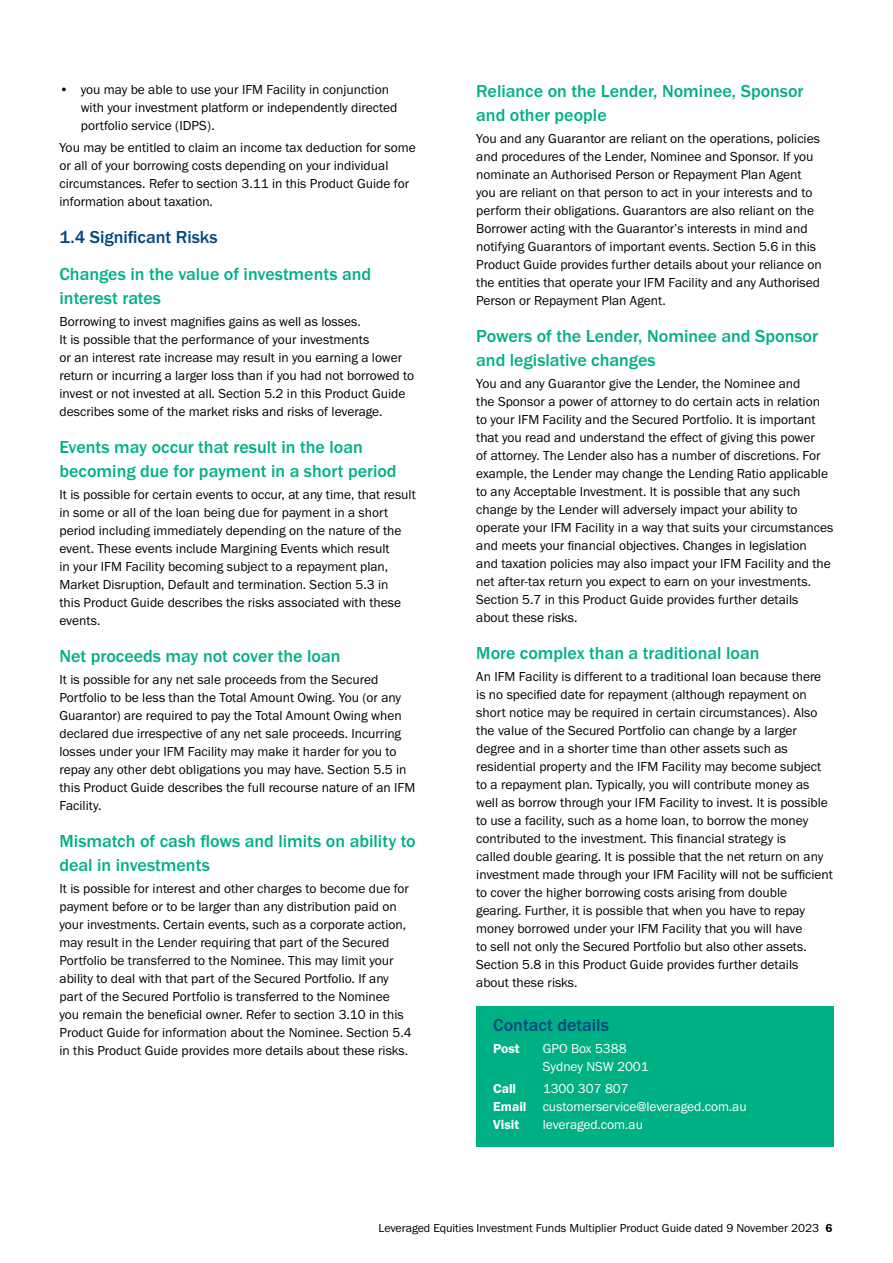
<style>
.page{position:relative;width:893px;height:1263px;background:#fff}
.page>*{position:absolute;margin:0;border:0;box-sizing:border-box;transform-origin:0 0}
.t1{font:500 18px/24px "Franklin Gothic URW";color:#00b085}
.t2{font:500 18px "Franklin Gothic URW";color:#00467f}
.t3{font:13.5px/18px "Franklin Gothic URW Boo";color:#000}
.t4{font:13.5px/18px "Franklin Gothic URW Boo";color:#fff}
.t5{font:13.5px "Franklin Gothic URW Dem";color:#fff}
.t6{font:12px "Franklin Gothic URW Boo";color:#000}
.s1{font-family:"Franklin Gothic URW Dem"}
</style>
<div class="page">
<div style="left:476px;top:1006px;width:357px;height:140px;background:#00b085"></div>
<p class="t3" style="left:81px;top:80px;width:318px;text-indent:-21px">• you may be able to use your IFM Facility in conjunction with your investment platform or independently directed portfolio service (IDPS).</p>
<p class="t3" style="left:60px;top:139px;width:358px">You may be entitled to claim an income tax deduction for some or all of your borrowing costs depending on your individual circumstances. Refer to section 3.11 in this Product Guide for information about taxation.</p>
<h1 class="t2" style="left:60px;top:226px;width:160px">1.4 Significant Risks</h1>
<h1 class="t1" style="left:60px;top:261px;width:313px">Changes in the value of investments and interest rates</h1>
<p class="t3" style="left:60px;top:312px;width:356px">Borrowing to invest magnifies gains as well as losses.<br>It is possible that the performance of your investments<br>or an interest rate increase may result in you earning a lower return or incurring a larger loss than if you had not borrowed to invest or not invested at all. Section 5.2 in this Product Guide describes some of the market risks and risks of leverage.</p>
<h1 class="t1" style="left:60px;top:434px;width:339px">Events may occur that result in the loan becoming due for payment in a short period</h1>
<p class="t3" style="left:60px;top:485px;width:358px">It is possible for certain events to occur, at any time, that result in some or all of the loan being due for payment in a short period including immediately depending on the nature of the event. These events include Margining Events which result<br>in your IFM Facility becoming subject to a repayment plan, Market Disruption, Default and termination. Section 5.3 in<br>this Product Guide describes the risks associated with these events.</p>
<h1 class="t1" style="left:60px;top:644px;width:283px">Net proceeds may not cover the loan</h1>
<p class="t3" style="left:60px;top:670px;width:357px">It is possible for any net sale proceeds from the Secured Portfolio to be less than the Total Amount Owing. You (or any Guarantor) are required to pay the Total Amount Owing when declared due irrespective of any net sale proceeds. Incurring losses under your IFM Facility may make it harder for you to repay any other debt obligations you may have. Section 5.5 in this Product Guide describes the full recourse nature of an IFM Facility.</p>
<h1 class="t1" style="left:60px;top:829px;width:358px">Mismatch of cash flows and limits on ability to deal in investments</h1>
<p class="t3" style="left:60px;top:879px;width:354px">It is possible for interest and other charges to become due for payment before or to be larger than any distribution paid on your investments. Certain events, such as a corporate action, may result in the Lender requiring that part of the Secured Portfolio be transferred to the Nominee. This may limit your ability to deal with that part of the Secured Portfolio. If any part of the Secured Portfolio is transferred to the Nominee you remain the beneficial owner. Refer to section 3.10 in this Product Guide for information about the Nominee. Section 5.4 in this Product Guide provides more details about these risks.</p>
<h1 class="t1" style="left:476px;top:79px;width:329px">Reliance on the Lender, Nominee, Sponsor and other people</h1>
<p class="t3" style="left:476px;top:130px;width:347px">You and any Guarantor are reliant on the operations, policies and procedures of the Lender, Nominee and Sponsor. If you nominate an Authorised Person or Repayment Plan Agent you are reliant on that person to act in your interests and to perform their obligations. Guarantors are also reliant on the Borrower acting with the Guarantor’s interests in mind and notifying Guarantors of important events. Section 5.6 in this Product Guide provides further details about your reliance on the entities that operate your IFM Facility and any Authorised Person or Repayment Plan Agent.</p>
<h1 class="t1" style="left:476px;top:324px;width:343px">Powers of the Lender, Nominee and Sponsor and legislative changes</h1>
<p class="t3" style="left:476px;top:375px;width:359px">You and any Guarantor give the Lender, the Nominee and<br>the Sponsor a power of attorney to do certain acts in relation to your IFM Facility and the Secured Portfolio. It is important that you read and understand the effect of giving this power<br>of attorney. The Lender also has a number of discretions. For example, the Lender may change the Lending Ratio applicable to any Acceptable Investment. It is possible that any such change by the Lender will adversely impact your ability to operate your IFM Facility in a way that suits your circumstances and meets your financial objectives. Changes in legislation<br>and taxation policies may also impact your IFM Facility and the net after-tax return you expect to earn on your investments.<br>Section 5.7 in this Product Guide provides further details about these risks.</p>
<h1 class="t1" style="left:476px;top:641px;width:285px">More complex than a traditional loan</h1>
<p class="t3" style="left:476px;top:668px;width:358px">An IFM Facility is different to a traditional loan because there is no specified date for repayment (although repayment on short notice may be required in certain circumstances). Also the value of the Secured Portfolio can change by a larger degree and in a shorter time than other assets such as residential property and the IFM Facility may become subject to a repayment plan. Typically, you will contribute money as well as borrow through your IFM Facility to invest. It is possible to use a facility, such as a home loan, to borrow the money contributed to the investment. This financial strategy is<br>called double gearing. It is possible that the net return on any investment made through your IFM Facility will not be sufficient to cover the higher borrowing costs arising from double gearing. Further, it is possible that when you have to repay money borrowed under your IFM Facility that you will have<br>to sell not only the Secured Portfolio but also other assets.<br>Section 5.8 in this Product Guide provides further details about these risks.</p>
<h1 class="t2" style="left:493px;top:1014px;width:117px">Contact details</h1>
<p class="t5" style="left:493px;top:1040px;width:28px">Post</p>
<p class="t4" style="left:543px;top:1039px;width:108px">GPO Box 5388<br>Sydney NSW 2001</p>
<p class="t5" style="left:493px;top:1081px;width:24px">Call</p>
<p class="t4" style="left:493px;top:1080px;width:255px;text-indent:50px">1300 307 807<br><span class="s1">Email</span> customerservice@leveraged.com.au</p>
<p class="t5" style="left:493px;top:1116px;width:27px">Visit</p>
<p class="t4" style="left:543px;top:1116px;width:102px">leveraged.com.au</p>
<p class="t6" style="left:379px;top:1220px;width:455px">Leveraged Equities Investment Funds Multiplier Product Guide dated 9 November 2023 <span class="s1">6</span></p>
</div>
